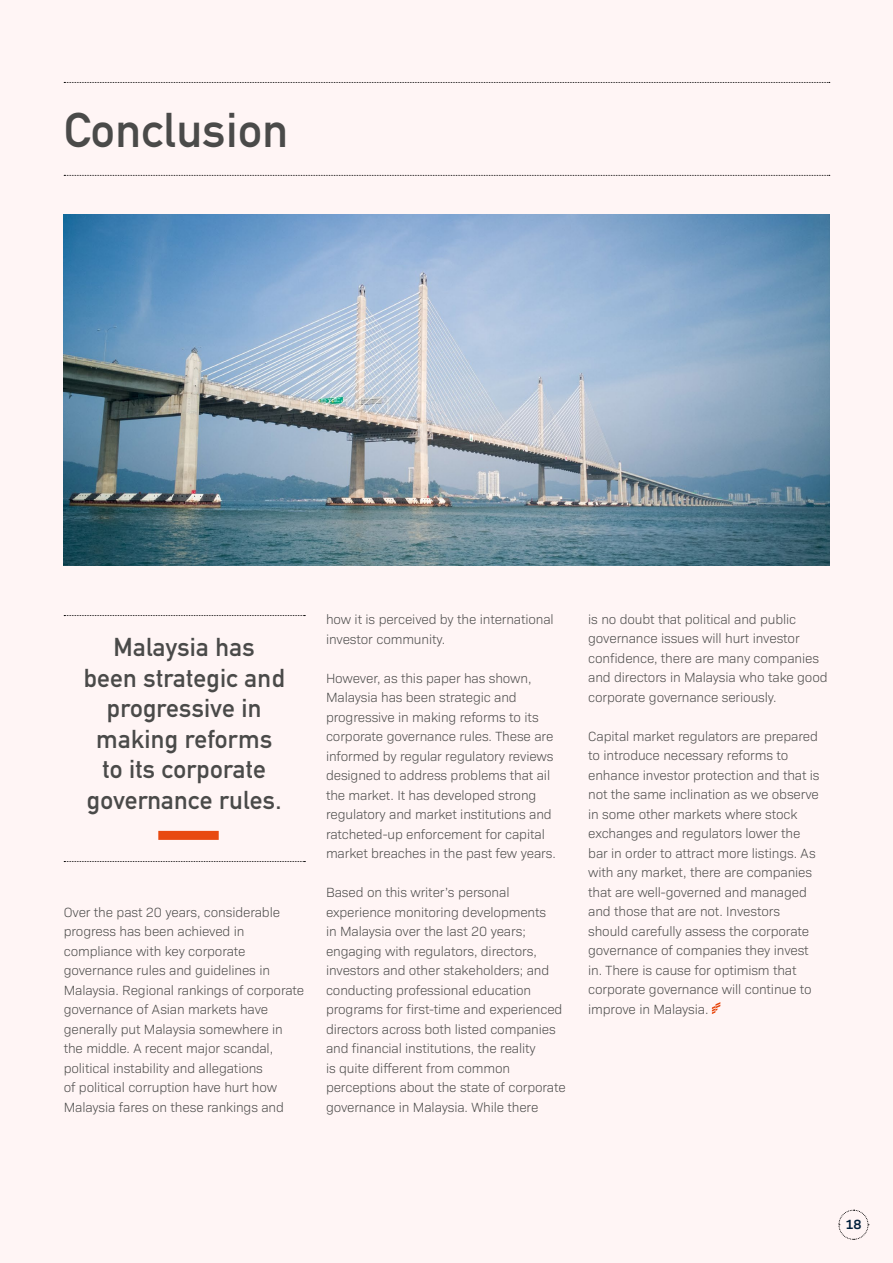
<style>
.page{position:relative;width:893px;height:1263px;background:#fff5f5}
.page>*{position:absolute;margin:0;border:0;box-sizing:border-box;transform-origin:0 0}
.t1{font:700 48px "DIN Alternate";letter-spacing:.01em;color:#4a4a49}
.t2{font:700 25.5px/30.6px "DIN Alternate";letter-spacing:.01em;color:#4a4a49;text-align:center}
.t3{font:300 13.5px/19.5px "Bio Sans";letter-spacing:-.01em;color:#4a4a49}
.t4{font:600 13.5px "Bio Sans";color:#001f3b}
</style>
<div class="page">
<div style="left:158px;top:831px;width:61px;height:9px;background:#e84910"></div>
<svg style="left:64px;top:615px;width:241px;height:1px"></svg>
<svg style="left:64px;top:861px;width:241px;height:1px"></svg>
<svg style="left:64px;top:82px;width:766px;height:1px"></svg>
<svg style="left:64px;top:175px;width:766px;height:1px"></svg>
<img style="left:64px;top:214px;width:765px;height:352px">
<svg style="left:712px;top:1002px;width:8px;height:12px"></svg>
<svg style="left:838px;top:1209px;width:31px;height:31px"></svg>
<h1 class="t1" style="left:64px;top:94px;width:226px">Conclusion</h1>
<h2 class="t2" style="left:84px;top:630px;width:202px">Malaysia has been strategic and progressive in making reforms to its corporate governance rules.</h2>
<p class="t3" style="left:64px;top:901px;width:242px">Over the past 20 years, considerable progress has been achieved in compliance with key corporate governance rules and guidelines in Malaysia. Regional rankings of corporate governance of Asian markets have generally put Malaysia somewhere in the middle. A recent major scandal, political instability and allegations<br>of political corruption have hurt how Malaysia fares on these rankings and</p>
<p class="t3" style="left:326px;top:609px;width:229px">how it is perceived by the international investor community.</p>
<p class="t3" style="left:326px;top:667px;width:231px">However, as this paper has shown, Malaysia has been strategic and progressive in making reforms to its corporate governance rules. These are informed by regular regulatory reviews designed to address problems that ail the market. It has developed strong regulatory and market institutions and ratcheted-up enforcement for capital market breaches in the past few years.</p>
<p class="t3" style="left:326px;top:882px;width:241px">Based on this writer’s personal experience monitoring developments<br>in Malaysia over the last 20 years; engaging with regulators, directors, investors and other stakeholders; and conducting professional education programs for first-time and experienced directors across both listed companies and financial institutions, the reality<br>is quite different from common perceptions about the state of corporate governance in Malaysia. While there</p>
<p class="t3" style="left:588px;top:608px;width:241px">is no doubt that political and public governance issues will hurt investor confidence, there are many companies and directors in Malaysia who take good corporate governance seriously.</p>
<p class="t3" style="left:588px;top:725px;width:233px">Capital market regulators are prepared to introduce necessary reforms to enhance investor protection and that is not the same inclination as we observe in some other markets where stock exchanges and regulators lower the bar in order to attract more listings. As with any market, there are companies that are well-governed and managed and those that are not. Investors should carefully assess the corporate governance of companies they invest in. There is cause for optimism that corporate governance will continue to improve in Malaysia.</p>
<p class="t4" style="left:845px;top:1214px;width:18px">18</p>
</div>
